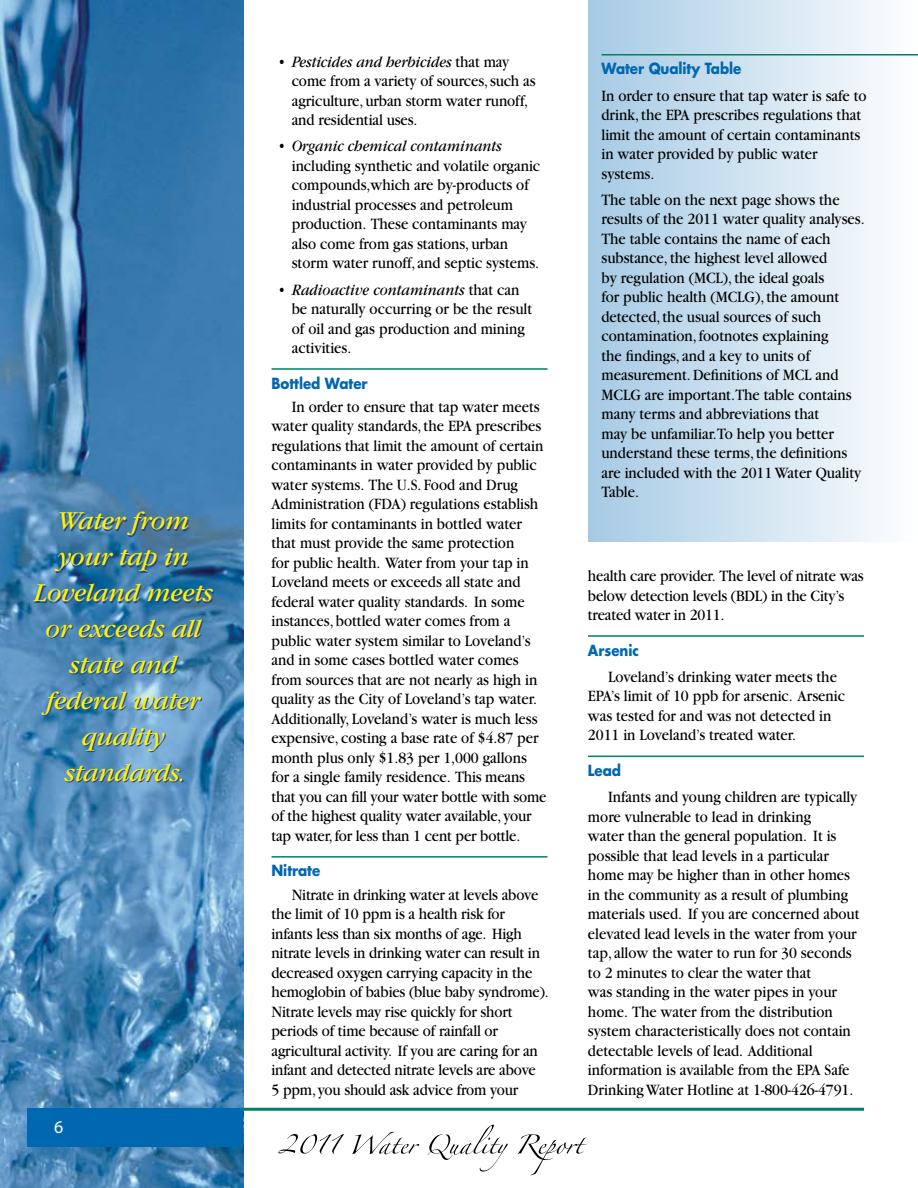
<style>
.page{position:relative;width:918px;height:1188px;background:#fff}
.page>*{position:absolute;margin:0;border:0;box-sizing:border-box;transform-origin:0 0}
.t1{font:italic 27px/36px "Garamond";letter-spacing:-.01em;color:#fff203;text-align:center}
.t2{font:18px "Myriad Pro";color:#fff}
.t3{font:16.5px/19.5px "Garamond";color:#000;scale:.9 1}
.t4{font:700 15px "Futura";letter-spacing:-.005em;color:#0067b1;scale:.9 1}
.s1{font-style:italic}
</style>
<div class="page">
<img style="left:0;top:0;width:243px;height:1188px">
<hr style="left:243px;top:1108px;width:621px;height:3px;background:#008066">
<div style="left:27px;top:1108px;width:216px;height:38px;background:#0067b1"></div>
<svg style="left:352px;top:1132px;width:67px;height:22px"></svg>
<svg style="left:428px;top:1125px;width:80px;height:47px"></svg>
<svg style="left:518px;top:1134px;width:69px;height:41px"></svg>
<svg style="left:278px;top:1134px;width:66px;height:20px"></svg>
<hr style="left:271px;top:368px;width:277px;height:2px;background:#008066">
<hr style="left:271px;top:856px;width:277px;height:2px;background:#008066">
<hr style="left:588px;top:635px;width:276px;height:2px;background:#008066">
<hr style="left:588px;top:756px;width:276px;height:1px;background:#008066">
<div style="left:588px;top:0;width:330px;height:541px;background:linear-gradient(to right,#a6cae4,#fefeff)"></div>
<hr style="left:602px;top:54px;width:316px;height:2px;background:#008066">
<h1 class="t1" style="left:34px;top:503px;width:181px">Water from your tap in<br>Loveland meets or exceeds all state and federal water quality standards.</h1>
<p class="t2" style="left:54px;top:1115px;width:11px">6</p>
<p class="t3" style="left:292px;top:52px;width:272px;text-indent:-13px">• <span class="s1">Pesticides and herbicides</span> that may come from a variety of sources, such as agriculture, urban storm water runoff, and residential uses.</p>
<p class="t3" style="left:292px;top:137px;width:278px;text-indent:-13px">• <span class="s1">Organic chemical contaminants </span>including synthetic and volatile organic compounds,which are by-products of industrial processes and petroleum production. These contaminants may also come from gas stations, urban storm water runoff, and septic systems.</p>
<p class="t3" style="left:292px;top:280px;width:269px;text-indent:-13px">• <span class="s1">Radioactive contaminants</span> that can be naturally occurring or be the result of oil and gas production and mining activities.</p>
<p class="t4" style="left:271px;top:373px;width:108px">Bottled Water</p>
<p class="t3" style="left:271px;top:397px;width:307px;text-indent:20px">In order to ensure that tap water meets water quality standards, the EPA prescribes regulations that limit the amount of certain contaminants in water provided by public water systems. The U.S. Food and Drug Administration (FDA) regulations establish limits for contaminants in bottled water that must provide the same protection<br>for public health. Water from your tap in Loveland meets or exceeds all state and federal water quality standards. In some instances, bottled water comes from a public water system similar to Loveland’s and in some cases bottled water comes from sources that are not nearly as high in quality as the City of Loveland’s tap water.<br>Additionally, Loveland’s water is much less expensive, costing a base rate of $4.87 per month plus only $1.83 per 1,000 gallons for a single family residence. This means that you can fill your water bottle with some of the highest quality water available, your tap water, for less than 1 cent per bottle.</p>
<p class="t4" style="left:271px;top:860px;width:56px">Nitrate</p>
<p class="t3" style="left:271px;top:885px;width:310px;text-indent:20px">Nitrate in drinking water at levels above the limit of 10 ppm is a health risk for infants less than six months of age. High nitrate levels in drinking water can result in decreased oxygen carrying capacity in the hemoglobin of babies (blue baby syndrome).<br>Nitrate levels may rise quickly for short periods of time because of rainfall or agricultural activity. If you are caring for an infant and detected nitrate levels are above<br>5 ppm, you should ask advice from your</p>
<p class="t4" style="left:602px;top:58px;width:157px">Water Quality Table</p>
<p class="t3" style="left:602px;top:86px;width:296px">In order to ensure that tap water is safe to drink, the EPA prescribes regulations that limit the amount of certain contaminants in water provided by public water systems.</p>
<p class="t3" style="left:602px;top:190px;width:294px">The table on the next page shows the results of the 2011 water quality analyses.<br>The table contains the name of each substance, the highest level allowed<br>by regulation (MCL), the ideal goals<br>for public health (MCLG), the amount detected, the usual sources of such contamination, footnotes explaining<br>the findings, and a key to units of measurement. Definitions of MCL and MCLG are important.The table contains many terms and abbreviations that<br>may be unfamiliar.To help you better understand these terms, the definitions are included with the 2011 Water Quality Table.</p>
<p class="t3" style="left:588px;top:566px;width:308px">health care provider. The level of nitrate was below detection levels (BDL) in the City’s treated water in 2011.</p>
<p class="t4" style="left:588px;top:640px;width:58px">Arsenic</p>
<p class="t3" style="left:588px;top:667px;width:287px;text-indent:20px">Loveland’s drinking water meets the EPA’s limit of 10 ppb for arsenic. Arsenic was tested for and was not detected in 2011 in Loveland’s treated water.</p>
<p class="t4" style="left:588px;top:760px;width:38px">Lead</p>
<p class="t3" style="left:588px;top:788px;width:303px;text-indent:20px">Infants and young children are typically more vulnerable to lead in drinking<br>water than the general population. It is possible that lead levels in a particular home may be higher than in other homes in the community as a result of plumbing materials used. If you are concerned about elevated lead levels in the water from your tap, allow the water to run for 30 seconds to 2 minutes to clear the water that<br>was standing in the water pipes in your home. The water from the distribution system characteristically does not contain detectable levels of lead. Additional information is available from the EPA Safe Drinking Water Hotline at 1-800-426-4791.</p>
</div>
